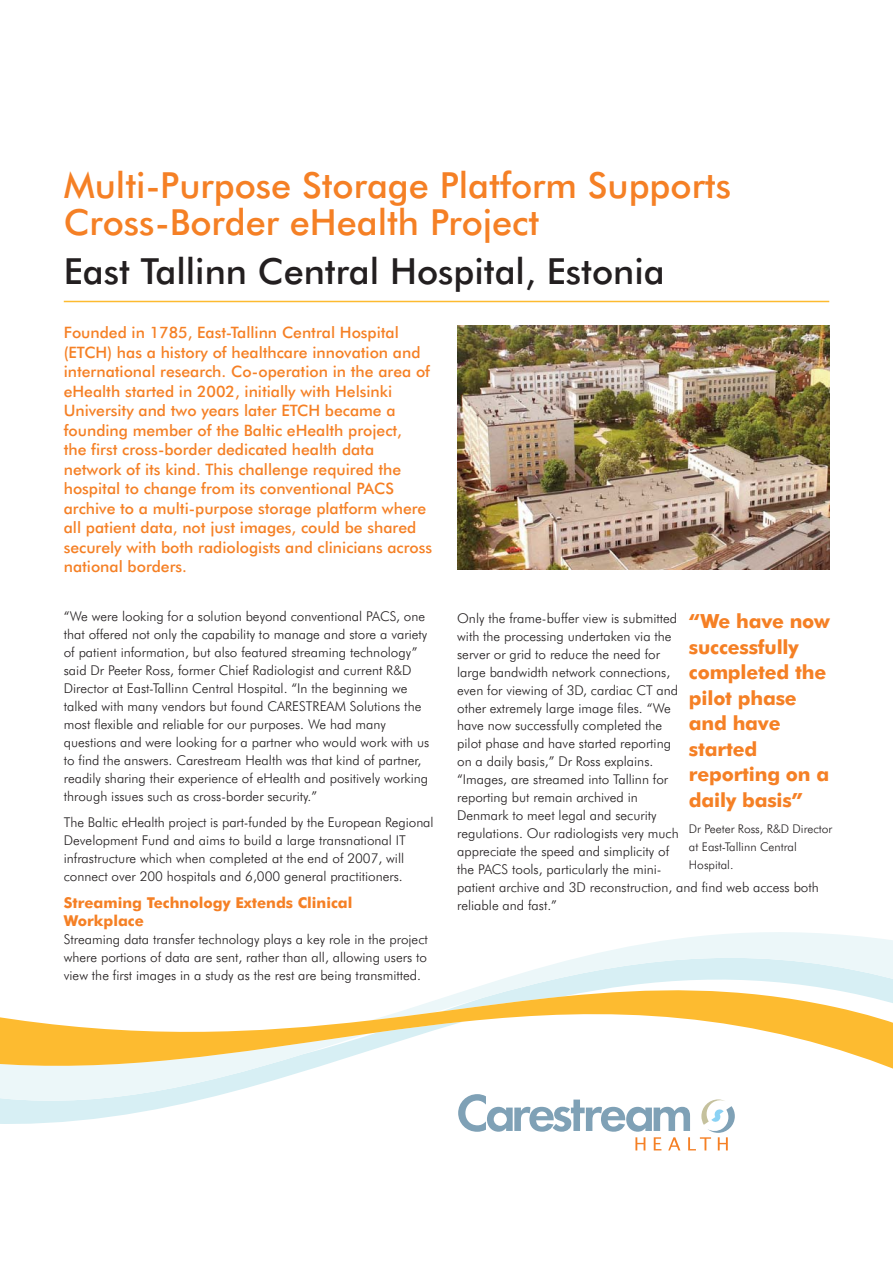
<style>
.page{position:relative;width:893px;height:1263px;background:#fff}
.page>*{position:absolute;margin:0;border:0;box-sizing:border-box;transform-origin:0 0}
.t1{font:500 36px/37.5px "Futura BT";color:#f58025}
.t2{font:500 36px "Futura BT";color:#231f20}
.t3{font:700 19.5px/25.5px "Futura BT";letter-spacing:-.01em;color:#f58025}
.t4{font:500 15.75px/19.5px "Futura BT";color:#f58025}
.t5{font:700 15px/18px "Futura BT";color:#f58025}
.t6{font:300 13.5px/18px "Futura BT";color:#231f20}
.t7{font:300 12px/18px "Futura BT";color:#231f20}
</style>
<div class="page">
<hr style="left:64px;top:301px;width:765px;height:1px;background:#fdbb30">
<img style="left:457px;top:326px;width:372px;height:243px">
<svg style="left:0;top:1112px;width:139px;height:12px;fill:#d7eff4"></svg>
<svg style="left:481px;top:932px;width:411px;height:54px"></svg>
<svg style="left:0;top:1078px;width:280px;height:34px"></svg>
<svg style="left:0;top:986px;width:892px;height:92px"></svg>
<svg style="left:458px;top:1094px;width:277px;height:56px"></svg>
<h1 class="t1" style="left:64px;top:169px;width:669px">Multi-Purpose Storage Platform Supports<br>Cross-Border eHealth Project</h1>
<h1 class="t2" style="left:64px;top:256px;width:602px">East Tallinn Central Hospital, Estonia</h1>
<p class="t4" style="left:64px;top:324px;width:370px">Founded in 1785, East-Tallinn Central Hospital (ETCH) has a history of healthcare innovation and international research. Co-operation in the area of eHealth started in 2002, initially with Helsinki University and two years later ETCH became a founding member of the Baltic eHealth project,<br>the first cross-border dedicated health data network of its kind. This challenge required the hospital to change from its conventional PACS archive to a multi-purpose storage platform where all patient data, not just images, could be shared securely with both radiologists and clinicians across national borders.</p>
<p class="t6" style="left:64px;top:608px;width:367px">“We were looking for a solution beyond conventional PACS, one that offered not only the capability to manage and store a variety of patient information, but also featured streaming technology” said Dr Peeter Ross, former Chief Radiologist and current R&amp;D Director at East-Tallinn Central Hospital. “In the beginning we talked with many vendors but found CARESTREAM Solutions the most flexible and reliable for our purposes. We had many questions and were looking for a partner who would work with us to find the answers. Carestream Health was that kind of partner, readily sharing their experience of eHealth and positively working through issues such as cross-border security.”</p>
<p class="t6" style="left:64px;top:815px;width:371px">The Baltic eHealth project is part-funded by the European Regional Development Fund and aims to build a large transnational IT infrastructure which when completed at the end of 2007, will connect over 200 hospitals and 6,000 general practitioners.</p>
<p class="t5" style="left:64px;top:895px;width:290px">Streaming Technology Extends Clinical<br>Workplace</p>
<p class="t6" style="left:64px;top:931px;width:365px;text-align:justify">Streaming data transfer technology plays a key role in the project where portions of data are sent, rather than all, allowing users to view the first images in a study as the rest are being transmitted.</p>
<p class="t6" style="left:457px;top:610px;width:363px">Only the frame-buffer view is submitted<br>with the processing undertaken via the<br>server or grid to reduce the need for<br>large bandwidth network connections,<br>even for viewing of 3D, cardiac CT and<br>other extremely large image files. “We<br>have now successfully completed the<br>pilot phase and have started reporting<br>on a daily basis,” Dr Ross explains.<br>“Images, are streamed into Tallinn for<br>reporting but remain archived in<br>Denmark to meet legal and security<br>regulations. Our radiologists very much<br>appreciate the speed and simplicity of<br>the PACS tools, particularly the mini-<br>patient archive and 3D reconstruction, and find web access both reliable and fast.”</p>
<h2 class="t3" style="left:689px;top:610px;width:142px">“We have now successfully completed the pilot phase and have started reporting on a daily basis”</h2>
<p class="t7" style="left:689px;top:821px;width:145px">Dr Peeter Ross, R&amp;D Director at East-Tallinn Central<br>Hospital.</p>
</div>
